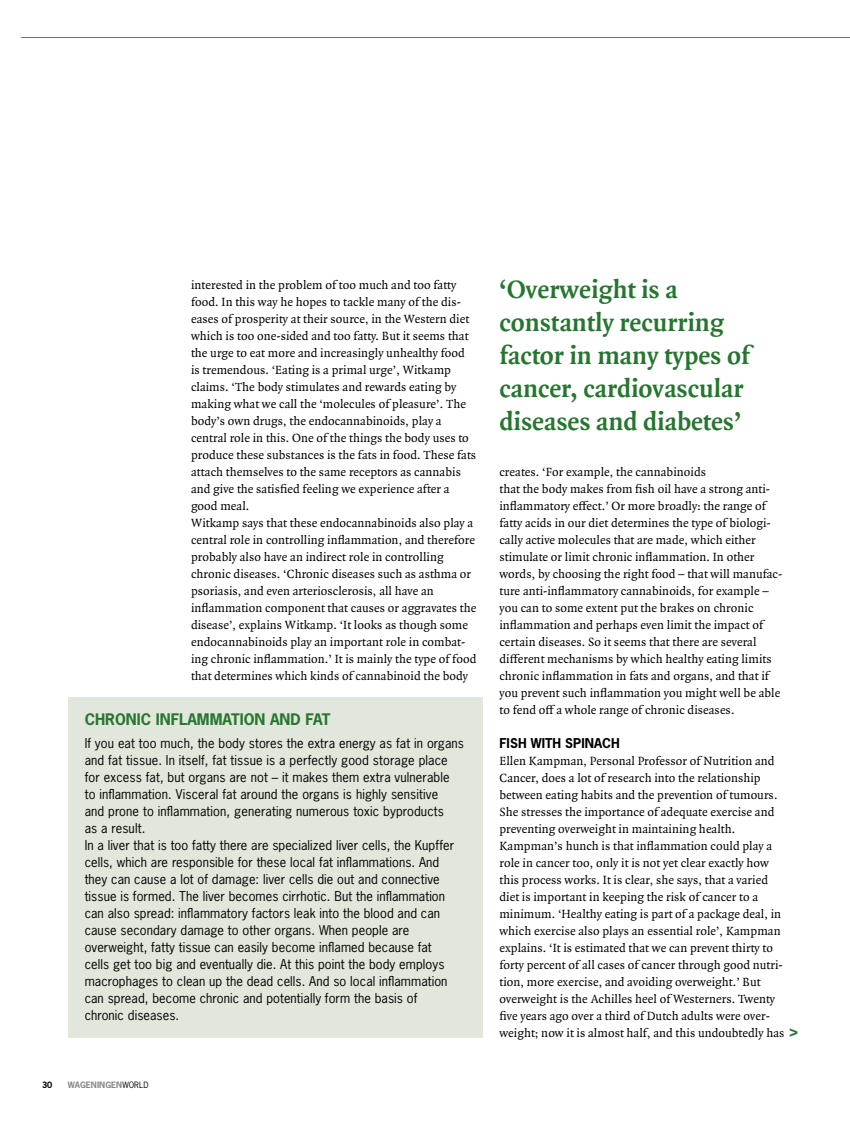
<style>
.page{position:relative;width:850px;height:1126px;background:#fff}
.page>*{position:absolute;margin:0;border:0;box-sizing:border-box;transform-origin:0 0}
.t1{font:700 27px/33px "Quadraat OT";color:#277630}
.t2{font:700 18px "News Gothic Std";color:#277630}
.t3{font:700 15px "News Gothic Std";color:#277630}
.t4{font:12.75px/17px "Quadraat OT";letter-spacing:.005em;color:#000}
.t5{font:12.75px/17px "News Gothic Std";letter-spacing:.005em;color:#000}
.t6{font:700 12.75px "News Gothic Std";letter-spacing:.005em;color:#000}
.t7{font:700 8.25px "News Gothic Std";color:#87888a}
.t8{font:700 8.25px "News Gothic Std";color:#000}
.s1{font-weight:400;color:#000}
</style>
<div class="page">
<div style="left:68px;top:697px;width:414px;height:340px;background:#e1e7db"></div>
<svg style="left:20px;top:37px;width:830px;height:1px"></svg>
<p class="t4" style="left:191px;top:276px;width:287px">interested in the problem of too much and too fatty food. In this way he hopes to tackle many of the dis&shy;eases of prosperity at their source, in the Western diet which is too one-sided and too fatty. But it seems that the urge to eat more and increasingly unhealthy food is tremendous. ‘Eating is a primal urge’, Witkamp claims. ‘The body stimulates and rewards eating by making what we call the ‘molecules of pleasure’. The body’s own drugs, the endocannabinoids, play a central role in this. One of the things the body uses to produce these substances is the fats in food. These fats attach themselves to the same receptors as cannabis and give the satisfied feeling we experience after a good meal.<br>Witkamp says that these endocannabinoids also play a central role in controlling inflammation, and therefore probably also have an indirect role in controlling chronic diseases. ‘Chronic diseases such as asthma or psoriasis, and even arteriosclerosis, all have an inflammation component that causes or aggravates the disease’, explains Witkamp. ‘It looks as though some endocannabinoids play an important role in combat&shy;ing chronic inflammation.’ It is mainly the type of food that determines which kinds of cannabinoid the body</p>
<p class="t3" style="left:85px;top:709px;width:243px">CHRONIC INFLAMMATION AND FAT</p>
<p class="t5" style="left:85px;top:735px;width:381px">If you eat too much, the body stores the extra energy as fat in organs and fat tissue. In itself, fat tissue is a perfectly good storage place for excess fat, but organs are not – it makes them extra vulnerable<br>to inflammation. Visceral fat around the organs is highly sensitive<br>and prone to inflammation, generating numerous toxic byproducts<br>as a result.<br>In a liver that is too fatty there are specialized liver cells, the Kupffer cells, which are responsible for these local fat inflammations. And they can cause a lot of damage: liver cells die out and connective tissue is formed. The liver becomes cirrhotic. But the inflammation can also spread: inflammatory factors leak into the blood and can cause secondary damage to other organs. when people are overweight, fatty tissue can easily become inflamed because fat<br>cells get too big and eventually die. At this point the body employs macrophages to clean up the dead cells. And so local inflammation can spread, become chronic and potentially form the basis of<br>chronic diseases.</p>
<p class="t8" style="left:42px;top:1080px;width:12px">30</p>
<p class="t7" style="left:68px;top:1080px;width:82px">WAGENINGEN<span class="s1">world</span></p>
<h1 class="t1" style="left:499px;top:273px;width:252px">‘Overweight is a constantly recurring factor in many types of cancer, cardiovascular diseases and diabetes’</h1>
<p class="t4" style="left:499px;top:464px;width:284px">creates. ‘For example, the cannabinoids<br>that the body makes from fish oil have a strong anti&shy;inflammatory effect.’ Or more broadly: the range of fatty acids in our diet determines the type of biologi&shy;cally active molecules that are made, which either stimulate or limit chronic inflammation. In other words, by choosing the right food – that will manufac&shy;ture anti-inflammatory cannabinoids, for example – you can to some extent put the brakes on chronic inflammation and perhaps even limit the impact of certain diseases. So it seems that there are several different mechanisms by which healthy eating limits chronic inflammation in fats and organs, and that if you prevent such inflammation you might well be able to fend off a whole range of chronic diseases.</p>
<p class="t6" style="left:499px;top:735px;width:122px">FISH WITH SPINACH</p>
<p class="t4" style="left:499px;top:753px;width:286px">Ellen Kampman, Personal Professor of Nutrition and Cancer, does a lot of research into the relationship between eating habits and the prevention of tumours.<br>She stresses the importance of adequate exercise and preventing overweight in maintaining health.<br>Kampman’s hunch is that inflammation could play a role in cancer too, only it is not yet clear exactly how this process works. It is clear, she says, that a varied diet is important in keeping the risk of cancer to a minimum. ‘Healthy eating is part of a package deal, in which exercise also plays an essential role’, Kampman explains. ‘It is estimated that we can prevent thirty to forty percent of all cases of cancer through good nutri&shy;tion, more exercise, and avoiding overweight.’ But overweight is the Achilles heel of Westerners. Twenty five years ago over a third of Dutch adults were over&shy;weight; now it is almost half, and this undoubtedly has</p>
<h2 class="t2" style="left:788px;top:1018px;width:12px">&gt;</h2>
</div>
